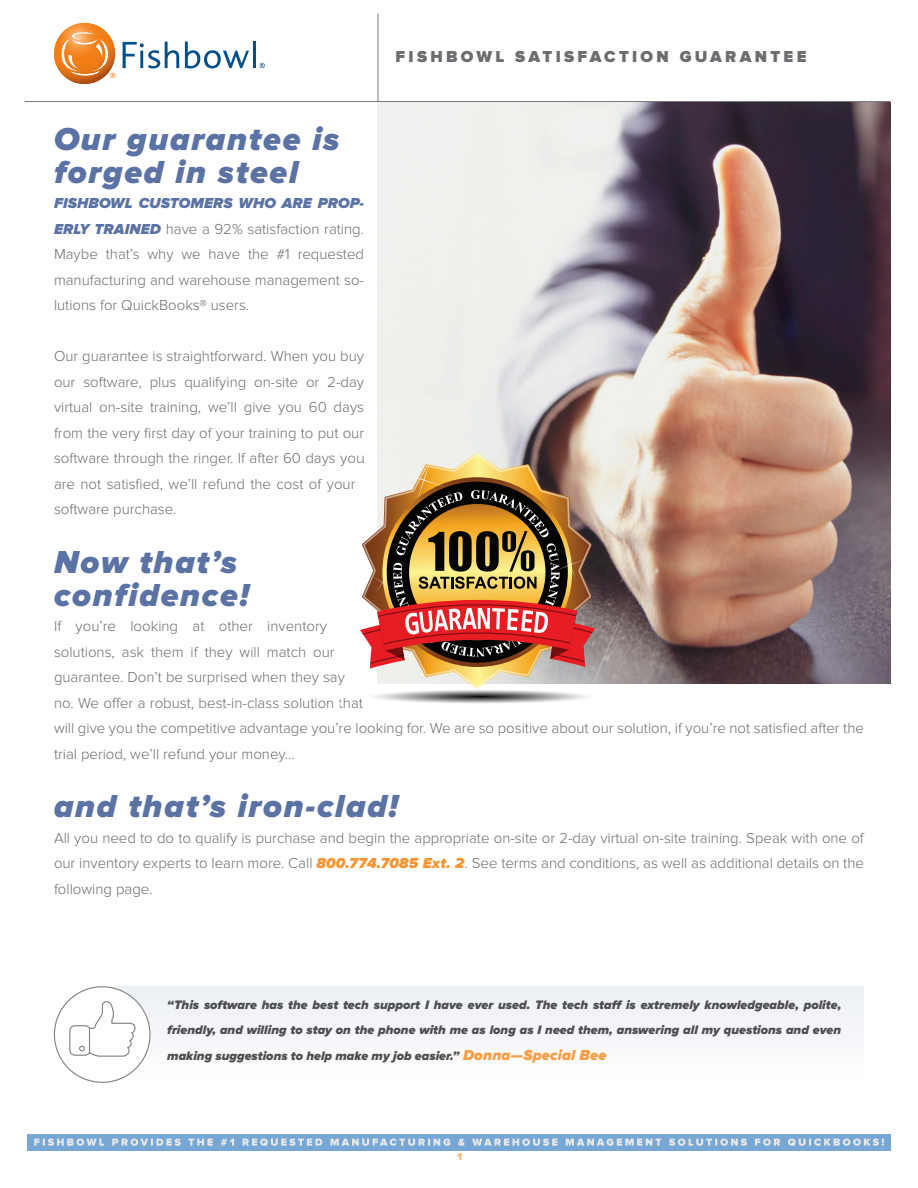
<style>
.page{position:relative;width:918px;height:1188px;background:#fff}
.page>*{position:absolute;margin:0;border:0;box-sizing:border-box;transform-origin:0 0}
.t1{font:italic 900 33px/33px "Proxima Nova";letter-spacing:.05em;color:#5b72a4}
.t2{font:900 16.5px "Proxima Nova";letter-spacing:.2em;color:#6c6d70}
.t3{font:300 15px/25.5px "Proxima Nova";color:#6c6d70;text-align:justify}
.t4{font:italic 900 12.75px/25.5px "Proxima Nova";color:#3e3e3f;text-align:justify}
.t5{font:900 10.5px "Proxima Nova";color:#fbb571}
.s1{font-weight:900;font-style:italic;color:#5b72a4}
.s2{font-weight:900;font-style:italic;color:#f79532}
.s3{font-size:15px;color:#f79532}
</style>
<div class="page">
<div style="left:102px;top:986px;width:762px;height:97px;background:#f5f6f9"></div>
<div style="left:54px;top:986px;width:97px;height:97px;background:#fff;border-radius:50%"></div>
<hr style="left:25px;top:101px;width:865px;height:1px;background:#76787b">
<hr style="left:378px;top:14px;width:1px;height:88px;background:#76787b">
<img style="left:378px;top:103px;width:512px;height:581px">
<svg style="left:123px;top:42px;width:56px;height:26px"></svg>
<svg style="left:185px;top:42px;width:64px;height:26px"></svg>
<hr style="left:253px;top:42px;width:3px;height:26px;background:#004f8c">
<svg style="left:260px;top:63px;width:5px;height:5px"></svg>
<svg style="left:54px;top:23px;width:61px;height:61px"></svg>
<svg style="left:69px;top:998px;width:67px;height:59px"></svg>
<div style="left:27px;top:1134px;width:864px;height:16px;background:#77a8d5"></div>
<svg style="left:34px;top:1139px;width:850px;height:7px"></svg>
<svg style="left:377px;top:456px;width:212px;height:230px"></svg>
<svg style="left:375px;top:687px;width:211px;height:16px"></svg>
<img style="left:360px;top:458px;width:235px;height:211px">
<p class="t1" style="left:54px;top:123px;width:287px">Our guarantee is forged in steel</p>
<p class="t3" style="left:54px;top:190px;width:312px"><span class="s1">FISHBOWL CUSTOMERS WHO ARE PROP-ERLY TRAINED</span> have a 92% satisfaction rating.<br>Maybe that’s why we have the #1 requested manufacturing and warehouse management so&shy;lutions for QuickBooks® users.</p>
<p class="t2" style="left:396px;top:47px;width:412px">FISHBOWL SATISFACTION GUARANTEE</p>
<p class="t3" style="left:54px;top:343px;width:312px;text-align:left">Our guarantee is straightforward. When you buy our software, plus qualifying on-site or 2-day virtual on-site training, we’ll give you 60 days from the very first day of your training to put our software through the ringer. If after 60 days you are not satisfied, we’ll refund the cost of your software purchase.</p>
<p class="t1" style="left:54px;top:546px;width:185px">Now that’s</p>
<p class="t1" style="left:54px;top:579px;width:197px">confidence!</p>
<p class="t3" style="left:54px;top:613px;width:812px;text-align:left">If you’re looking at other inventory<br>solutions, ask them if they will match our<br>guarantee. Don’t be surprised when they say<br>no. We offer a robust, best-in-class solution that<br>will give you the competitive advantage you’re looking for. We are so positive about our solution, if you’re not satisfied after the trial period, we’ll refund your money...</p>
<p class="t1" style="left:54px;top:790px;width:346px">and that’s iron-clad!</p>
<p class="t3" style="left:54px;top:825px;width:811px">All you need to do to qualify is purchase and begin the appropriate on-site or 2-day virtual on-site training. Speak with one of our inventory experts to learn more. Call <span class="s2">800.774.7085 Ext. 2</span>. See terms and conditions, as well as additional details on the following page.</p>
<p class="t4" style="left:167px;top:992px;width:676px">“This software has the best tech support I have ever used. The tech staff is extremely knowledgeable, polite, friendly, and willing to stay on the phone with me as long as I need them, answering all my questions and even making suggestions to help make my job easier.” <span class="s3">Donna—Special Bee</span></p>
<p class="t5" style="left:457px;top:1150px;width:7px">1</p>
</div>
